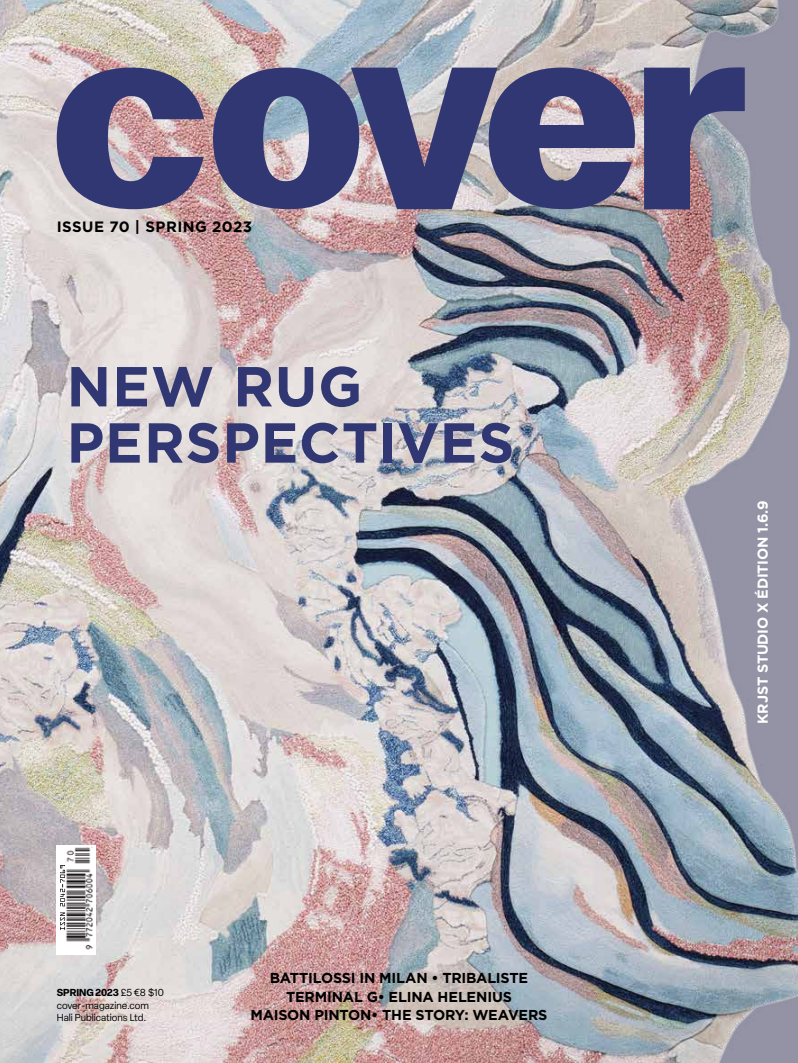
<style>
.page{position:relative;width:798px;height:1063px;background:#fff}
.page>*{position:absolute;margin:0;border:0;box-sizing:border-box;transform-origin:0 0}
.t1{font:700 56.25px/56.2px "Gotham";letter-spacing:.015em;color:#313772}
.t2{font:700 15px "Gotham";letter-spacing:.03em;color:#000}
.t3{font:700 14.38px/18.8px "Gotham";letter-spacing:-.015em;color:#000;text-align:center}
.t4{font:700 14.38px "Gotham";letter-spacing:-.015em;color:#fff}
.t5{font:10px/12.5px "Elza";color:#000}
.s1{font-weight:700}
</style>
<div class="page">
<img style="left:0;top:0;width:797px;height:1063px">
<svg style="left:57px;top:68px;width:147px;height:141px;background:#746c8d"></svg>
<svg style="left:643px;top:64px;width:101px;height:145px;background:#5f6087"></svg>
<svg style="left:213px;top:68px;width:421px;height:141px;background:#64648c"></svg>
<div style="left:57px;top:845px;width:39px;height:110px;background:#fff"></div>
<img style="left:65px;top:848px;width:27px;height:102px">
<svg style="left:60px;top:913px;width:5px;height:17px"></svg>
<svg style="left:60px;top:865px;width:5px;height:41px"></svg>
<p class="t2" style="left:57px;top:216px;width:197px">ISSUE 70 | SPRING 2023</p>
<h1 class="t1" style="left:67px;top:358px;width:449px">NEW RUG<br>PERSPECTIVES</h1>
<p class="t5" style="left:57px;top:986px;width:108px"><span class="s1">SPRING 2023</span> £5 €8 $10 cover-magazine.com<br>Hali Publications Ltd.</p>
<p class="t3" style="left:250px;top:968px;width:298px">BATTILOSSI IN MILAN • TRIBALISTE<br>TERMINAL G• ELINA HELENIUS<br>MAISON PINTON• THE STORY: WEAVERS</p>
<p class="t4" style="left:753px;top:724px;width:225px;rotate:-90deg">KRJST STUDIO X ÉDITION 1.6.9</p>
</div>
